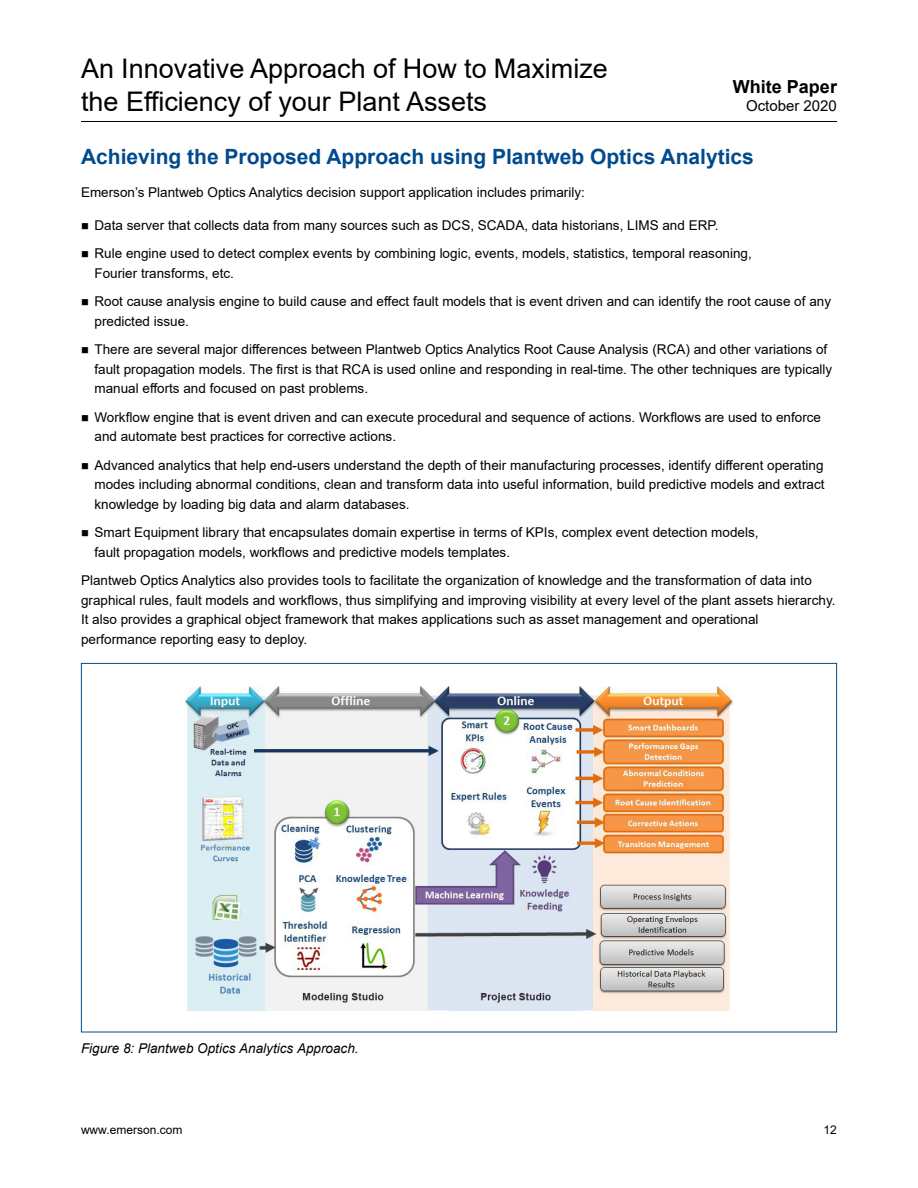
<style>
.page{position:relative;width:918px;height:1188px;background:#fff}
.page>*{position:absolute;margin:0;border:0;box-sizing:border-box;transform-origin:0 0}
.t1{font:27px/33px "Arial";color:#000}
.Subhead_1{font:700 21px "Arial";color:#004a8d}
.t2{font:700 18px "Arial";color:#000}
.t3{font:15px "Arial";color:#000}
.Body_Text{font:13.5px/19.5px "Arial";color:#000}
.Image_Caption{font:italic 13.5px "Arial";color:#000}
.t4{font:12px "Arial";color:#000}
</style>
<div class="page">
<hr style="left:81px;top:121px;width:756px;height:1px;background:#000">
<img style="left:185px;top:686px;width:548px;height:325px">
<h1 class="t1" style="left:81px;top:52px;width:528px">An Innovative Approach of How to Maximize the Efficiency of your Plant Assets</h1>
<p class="Subhead_1" style="left:81px;top:142px;width:674px">Achieving the Proposed Approach using Plantweb Optics Analytics</p>
<p class="Body_Text" style="left:81px;top:182px;width:505px">Emerson’s Plantweb Optics Analytics decision support application includes primarily:</p>
<p class="Body_Text" style="left:94px;top:215px;width:626px">Data server that collects data from many sources such as DCS, SCADA, data historians, LIMS and ERP.</p>
<p class="Body_Text" style="left:94px;top:244px;width:659px">Rule engine used to detect complex events by combining logic, events, models, statistics, temporal reasoning,<br>Fourier transforms, etc.</p>
<p class="Body_Text" style="left:94px;top:292px;width:738px">Root cause analysis engine to build cause and effect fault models that is event driven and can identify the root cause of any predicted issue.</p>
<p class="Body_Text" style="left:94px;top:340px;width:739px">There are several major differences between Plantweb Optics Analytics Root Cause Analysis (RCA) and other variations of fault propagation models. The first is that RCA is used online and responding in real-time. The other techniques are typically manual efforts and focused on past problems.</p>
<p class="Body_Text" style="left:94px;top:407px;width:728px">Workflow engine that is event driven and can execute procedural and sequence of actions. Workflows are used to enforce and automate best practices for corrective actions.</p>
<p class="Body_Text" style="left:94px;top:455px;width:732px;text-align:justify">Advanced analytics that help end-users understand the depth of their manufacturing processes, identify different operating modes including abnormal conditions, clean and transform data into useful information, build predictive models and extract knowledge by loading big data and alarm databases.</p>
<p class="Body_Text" style="left:94px;top:522px;width:666px">Smart Equipment library that encapsulates domain expertise in terms of KPIs, complex event detection models, fault propagation models, workflows and predictive models templates.</p>
<p class="Body_Text" style="left:81px;top:570px;width:756px">Plantweb Optics Analytics also provides tools to facilitate the organization of knowledge and the transformation of data into graphical rules, fault models and workflows, thus simplifying and improving visibility at every level of the plant assets hierarchy.<br>It also provides a graphical object framework that makes applications such as asset management and operational performance reporting easy to deploy.</p>
<h3 class="t2" style="left:733px;top:74px;width:106px">White Paper</h3>
<p class="t3" style="left:746px;top:96px;width:92px">October 2020</p>
<p class="Image_Caption" style="left:81px;top:1040px;width:279px">Figure 8: Plantweb Optics Analytics Approach.</p>
<p class="t4" style="left:81px;top:1122px;width:103px">www.emerson.com</p>
<p class="t4" style="left:824px;top:1122px;width:15px">12</p>
</div>
